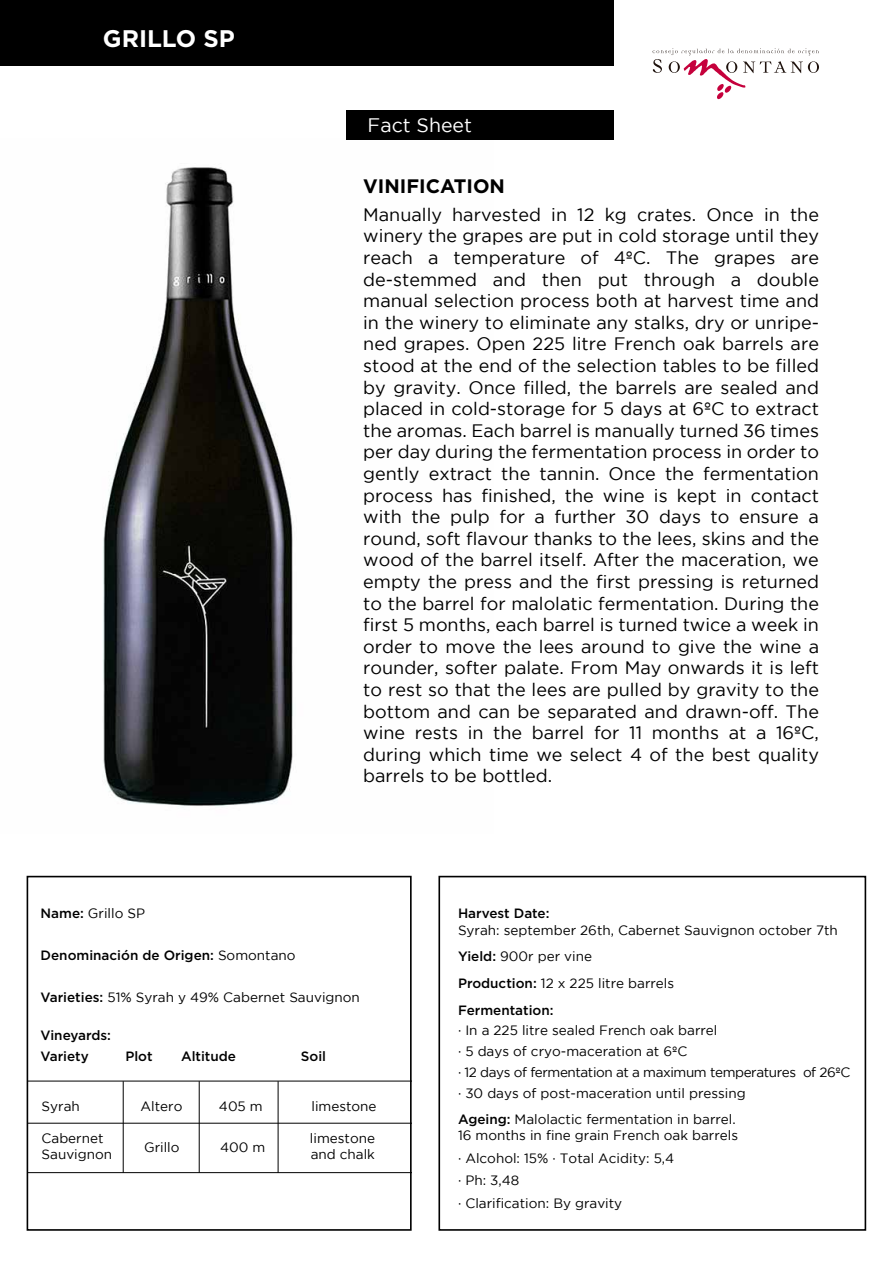
<style>
.page{position:relative;width:893px;height:1263px;background:#fff}
.page>*{position:absolute;margin:0;border:0;box-sizing:border-box;transform-origin:0 0}
.t1{font:700 24px "Gotham";color:#fff}
.t2{font:700 19.5px "Gotham";color:#000}
.t3{font:19.5px "Gotham";color:#fff}
.t4{font:18px/21.6px "Gotham";color:#000;text-align:justify}
.t5{font:13.5px/26.7px "Gotham";color:#000}
.t6{font:500 13.5px/21px "Gotham";color:#000}
.s1{font-weight:500}
.s2{font-weight:400}
</style>
<div class="page">
<img style="left:103px;top:167px;width:190px;height:639px">
<div style="left:346px;top:110px;width:268px;height:30px;background:#000"></div>
<div style="left:438px;top:876px;width:428px;height:355px;border:2px solid #000"></div>
<hr style="left:27px;top:1081px;width:384px;height:1px;background:#000">
<hr style="left:27px;top:1123px;width:384px;height:1px;background:#000">
<hr style="left:27px;top:1172px;width:384px;height:1px;background:#000">
<hr style="left:123px;top:1081px;width:1px;height:92px;background:#000">
<hr style="left:199px;top:1081px;width:1px;height:92px;background:#000">
<hr style="left:278px;top:1081px;width:1px;height:92px;background:#000">
<div style="left:27px;top:876px;width:384px;height:355px;border:2px solid #000"></div>
<div style="left:0;top:0;width:614px;height:65px;background:#000"></div>
<svg style="left:652px;top:48px;width:167px;height:51px"></svg>
<h1 class="t1" style="left:103px;top:25px;width:133px">GRILLO SP</h1>
<p class="t3" style="left:367px;top:114px;width:106px">Fact Sheet</p>
<p class="t2" style="left:363px;top:175px;width:143px">VINIFICATION</p>
<p class="t4" style="left:363px;top:203px;width:457px">Manually harvested in 12 kg crates. Once in the winery the grapes are put in cold storage until they reach a temperature of 4ºC. The grapes are de-stemmed and then put through a double manual selection process both at harvest time and in the winery to eliminate any stalks, dry or unripe&shy;ned grapes. Open 225 litre French oak barrels are stood at the end of the selection tables to be filled by gravity. Once filled, the barrels are sealed and placed in cold-storage for 5 days at 6ºC to extract the aromas. Each barrel is manually turned 36 times per day during the fermentation process in order to gently extract the tannin. Once the fermentation process has finished, the wine is kept in contact with the pulp for a further 30 days to ensure a round, soft flavour thanks to the lees, skins and the wood of the barrel itself. After the maceration, we empty the press and the first pressing is returned to the barrel for malolatic fermentation. During the first 5 months, each barrel is turned twice a week in order to move the lees around to give the wine a rounder, softer palate. From May onwards it is left to rest so that the lees are pulled by gravity to the bottom and can be separated and drawn-off. The wine rests in the barrel for 11 months at a 16ºC, during which time we select 4 of the best quality barrels to be bottled.</p>
<p class="t5" style="left:41px;top:900px;width:106px"><span class="s1">Name:</span> Grillo SP</p>
<p class="t6" style="left:41px;top:945px;width:256px">Denominación de Origen: <span class="s2">Somontano</span></p>
<p class="t5" style="left:41px;top:984px;width:321px"><span class="s1">Varieties:</span> 51% Syrah y 49% Cabernet Sauvignon</p>
<p class="t6" style="left:41px;top:1024px;width:72px">Vineyards:<br>Variety</p>
<p class="t6" style="left:125px;top:1045px;width:29px">Plot</p>
<p class="t6" style="left:181px;top:1045px;width:57px">Altitude</p>
<p class="t6" style="left:301px;top:1045px;width:27px">Soil</p>
<p class="t5" style="left:42px;top:1092px;width:40px">Syrah</p>
<p class="t5" style="left:141px;top:1092px;width:43px">Altero</p>
<p class="t5" style="left:219px;top:1092px;width:45px">405 m</p>
<p class="t5" style="left:311px;top:1092px;width:67px">limestone</p>
<p class="t5" style="left:42px;top:1125px;width:63px">Cabernet</p>
<p class="t5" style="left:144px;top:1134px;width:37px">Grillo</p>
<p class="t5" style="left:220px;top:1134px;width:47px">400 m</p>
<p class="t5" style="left:310px;top:1125px;width:67px">limestone</p>
<p class="t5" style="left:42px;top:1141px;width:72px">Sauvignon</p>
<p class="t5" style="left:311px;top:1141px;width:66px">and chalk</p>
<p class="t6" style="left:458px;top:903px;width:93px">Harvest Date:</p>
<p class="t5" style="left:458px;top:916px;width:381px">Syrah: september 26th, Cabernet Sauvignon october 7th<br><span class="s1">Yield:</span> 900r per vine<br><span class="s1">Production:</span> 12 x 225 litre barrels<br><span class="s1">Fermentation:</span></p>
<p class="t5" style="left:458px;top:1020px;width:394px;line-height:20.7px">· In a 225 litre sealed French oak barrel<br>· 5 days of cryo-maceration at 6ºC<br>· 12 days of fermentation at a maximum temperatures of 26ºC · 30 days of post-maceration until pressing</p>
<p class="t5" style="left:458px;top:1111px;width:281px;line-height:16.2px"><span class="s1">Ageing:</span> Malolactic fermentation in barrel.<br>16 months in fine grain French oak barrels</p>
<p class="t5" style="left:458px;top:1147px;width:218px;line-height:22.5px">· Alcohol: 15% · Total Acidity: 5,4 · Ph: 3,48<br>· Clarification: By gravity</p>
</div>
